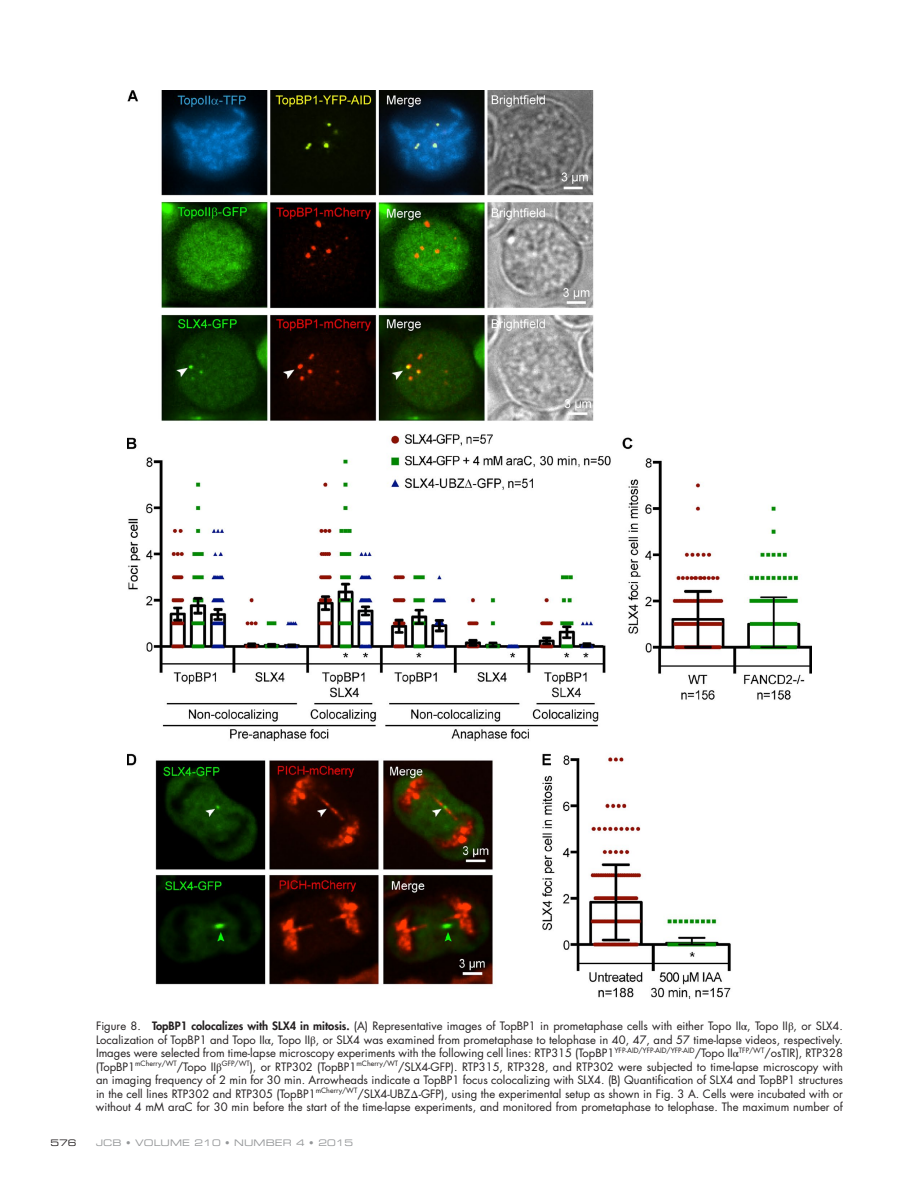
<style>
.page{position:relative;width:918px;height:1188px;background:#fff}
.page>*{position:absolute;margin:0;border:0;box-sizing:border-box;transform-origin:0 0}
.t1{font:11.25px/13.5px "Futura Std";color:#231f20;text-align:justify}
.t2{font:9px "Eurostile LT Std Ex 2";letter-spacing:.01em;color:#949698}
.t3{font:9px "Eurostile LT Std Ex 2";color:#231f20}
.s1{font-weight:800}
.s2{font-family:"STIX General"}
</style>
<div class="page">
<img style="left:128px;top:90px;width:684px;height:909px">
<p class="t1" style="left:96px;top:1019px;width:749px">Figure 8. <span class="s1">TopBP1 colocalizes with SLX4 in mitosis.</span> (A) Representative images of TopBP1 in prometaphase cells with either Topo II<span class="s2">α</span>, Topo II<span class="s2">β</span>, or SLX4.<br>Localization of TopBP1 and Topo II<span class="s2">α</span>, Topo II<span class="s2">β</span>, or SLX4 was examined from prometaphase to telophase in 40, 47, and 57 time-lapse videos, respectively.<br>Images were selected from time-lapse microscopy experiments with the following cell lines: RTP315 (TopBP1<sup>YFP-AID/YFP-AID/YFP-AID</sup>/Topo II<span class="s2">α</span><sup>TFP/WT</sup>/osTIR), RTP328 (TopBP1<sup>mCherry/WT</sup>/Topo II<span class="s2">β</span><sup>GFP/WT</sup>), or RTP302 (TopBP1<sup>mCherry/WT</sup>/SLX4-GFP). RTP315, RTP328, and RTP302 were subjected to time-lapse microscopy with an imaging frequency of 2 min for 30 min. Arrowheads indicate a TopBP1 focus colocalizing with SLX4. (B) Quantification of SLX4 and TopBP1 structures in the cell lines RTP302 and RTP305 (TopBP1<sup>mCherry/WT</sup>/SLX4-UBZ<span class="s2">Δ</span>-GFP), using the experimental setup as shown in Fig. 3 A. Cells were incubated with or without 4 mM araC for 30 min before the start of the time-lapse experiments, and monitored from prometaphase to telophase. The maximum number of</p>
<p class="t3" style="left:50px;top:1136px;width:28px">576</p>
<p class="t2" style="left:96px;top:1136px;width:259px">JCB • VOLUME 210 • NUMBER 4 • 2015</p>
</div>
